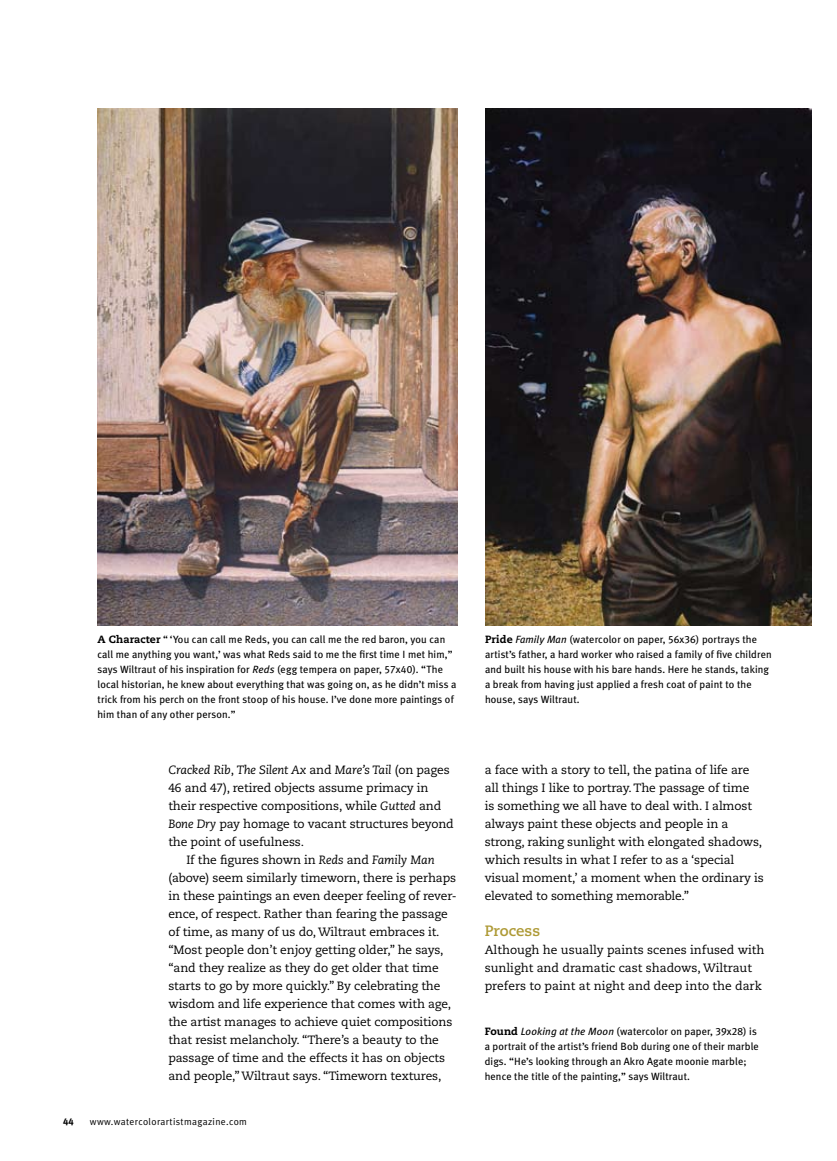
<style>
.page{position:relative;width:837px;height:1161px;background:#fff}
.page>*{position:absolute;margin:0;border:0;box-sizing:border-box;transform-origin:0 0}
.t1{font:700 15px "Caecilia LT Std";color:#ae9a36}
.t2{font:12px/18px "Caecilia LT Std";letter-spacing:-.01em;color:#000}
.t3{font:italic 12px "Caecilia LT Std";letter-spacing:-.01em;color:#000}
.t4{font:10.5px/15px "Meta Plus";letter-spacing:.01em;color:#000}
.t5{font:9.75px "Meta Plus Normal";letter-spacing:.035em;color:#000}
.t6{font:9.75px "Meta Plus Bold Caps";color:#000}
.s1{font-family:"Caecilia LT Std";font-weight:800}
.s2{font-style:italic}
.s3{font-family:"Meta Plus Book Caps"}
.s4{font-style:normal}
</style>
<div class="page">
<img style="left:98px;top:108px;width:360px;height:518px">
<img style="left:485px;top:108px;width:327px;height:518px">
<p class="t4" style="left:98px;top:632px;width:360px"><span class="s1">A Character</span> “ ‘You can call me Reds, you can call me the red baron, you can call me anything you want,’ was what Reds said to me the first time I met him,” says Wiltraut of his inspiration for <span class="s2">Reds</span> (egg tempera on paper, <span class="s3">57</span>x<span class="s3">40</span>). “The local historian, he knew about everything that was going on, as he didn’t miss a trick from his perch on the front stoop of his house. I’ve done more paintings of him than of any other person.”</p>
<p class="t3" style="left:168px;top:763px;width:283px">Cracked Rib<span class="s4">,</span> The Silent Ax <span class="s4">and</span> Mare’s Tail <span class="s4">(on pages</span></p>
<p class="t2" style="left:168px;top:779px;width:261px">46 and 47), retired objects assume primacy in</p>
<p class="t2" style="left:168px;top:797px;width:274px">their respective compositions, while <span class="s2">Gutted</span> and</p>
<p class="t2" style="left:168px;top:815px;width:287px"><span class="s2">Bone Dry</span> pay homage to vacant structures beyond</p>
<p class="t2" style="left:168px;top:833px;width:137px">the point of usefulness.</p>
<p class="t2" style="left:186px;top:851px;width:250px">If the figures shown in <span class="s2">Reds</span> and <span class="s2">Family Man</span></p>
<p class="t2" style="left:168px;top:869px;width:289px">(above) seem similarly timeworn, there is perhaps</p>
<p class="t2" style="left:168px;top:887px;width:290px">in these paintings an even deeper feeling of rever-</p>
<p class="t2" style="left:168px;top:905px;width:281px">ence, of respect. Rather than fearing the passage</p>
<p class="t2" style="left:168px;top:923px;width:273px">of time, as many of us do, Wiltraut embraces it.</p>
<p class="t2" style="left:168px;top:941px;width:277px">“Most people don’t enjoy getting older,” he says,</p>
<p class="t2" style="left:168px;top:959px;width:272px">“and they realize as they do get older that time</p>
<p class="t2" style="left:168px;top:977px;width:274px">starts to go by more quickly.” By celebrating the</p>
<p class="t2" style="left:168px;top:995px;width:284px">wisdom and life experience that comes with age,</p>
<p class="t2" style="left:168px;top:1013px;width:285px">the artist manages to achieve quiet compositions</p>
<p class="t2" style="left:168px;top:1031px;width:272px">that resist melancholy. “There’s a beauty to the</p>
<p class="t2" style="left:168px;top:1049px;width:278px">passage of time and the effects it has on objects</p>
<p class="t2" style="left:168px;top:1067px;width:275px">and people,” Wiltraut says. “Timeworn textures,</p>
<p class="t6" style="left:63px;top:1116px;width:12px">44</p>
<p class="t5" style="left:90px;top:1116px;width:158px">www.watercolorartistmagazine.com</p>
<p class="t4" style="left:485px;top:632px;width:288px"><span class="s1">Pride</span> <span class="s2">Family Man</span> (watercolor on paper, <span class="s3">56</span>x<span class="s3">36</span>) portrays the artist’s father, a hard worker who raised a family of five children and built his house with his bare hands. Here he stands, taking a break from having just applied a fresh coat of paint to the house, says Wiltraut.</p>
<p class="t2" style="left:485px;top:761px;width:281px">a face with a story to tell, the patina of life are all things I like to portray. The passage of time<br>is something we all have to deal with. I almost always paint these objects and people in a strong, raking sunlight with elongated shadows, which results in what I refer to as a ‘special visual moment,’ a moment when the ordinary is elevated to something memorable.”</p>
<p class="t1" style="left:485px;top:922px;width:57px">Process</p>
<p class="t2" style="left:485px;top:941px;width:281px">Although he usually paints scenes infused with sunlight and dramatic cast shadows, Wiltraut prefers to paint at night and deep into the dark</p>
<p class="t4" style="left:485px;top:1024px;width:276px"><span class="s1">Found</span> <span class="s2">Looking at the Moon</span> (watercolor on paper, <span class="s3">39</span>x<span class="s3">28</span>) is a portrait of the artist’s friend Bob during one of their marble digs. “He’s looking through an Akro Agate moonie marble; hence the title of the painting,” says Wiltraut.</p>
</div>
